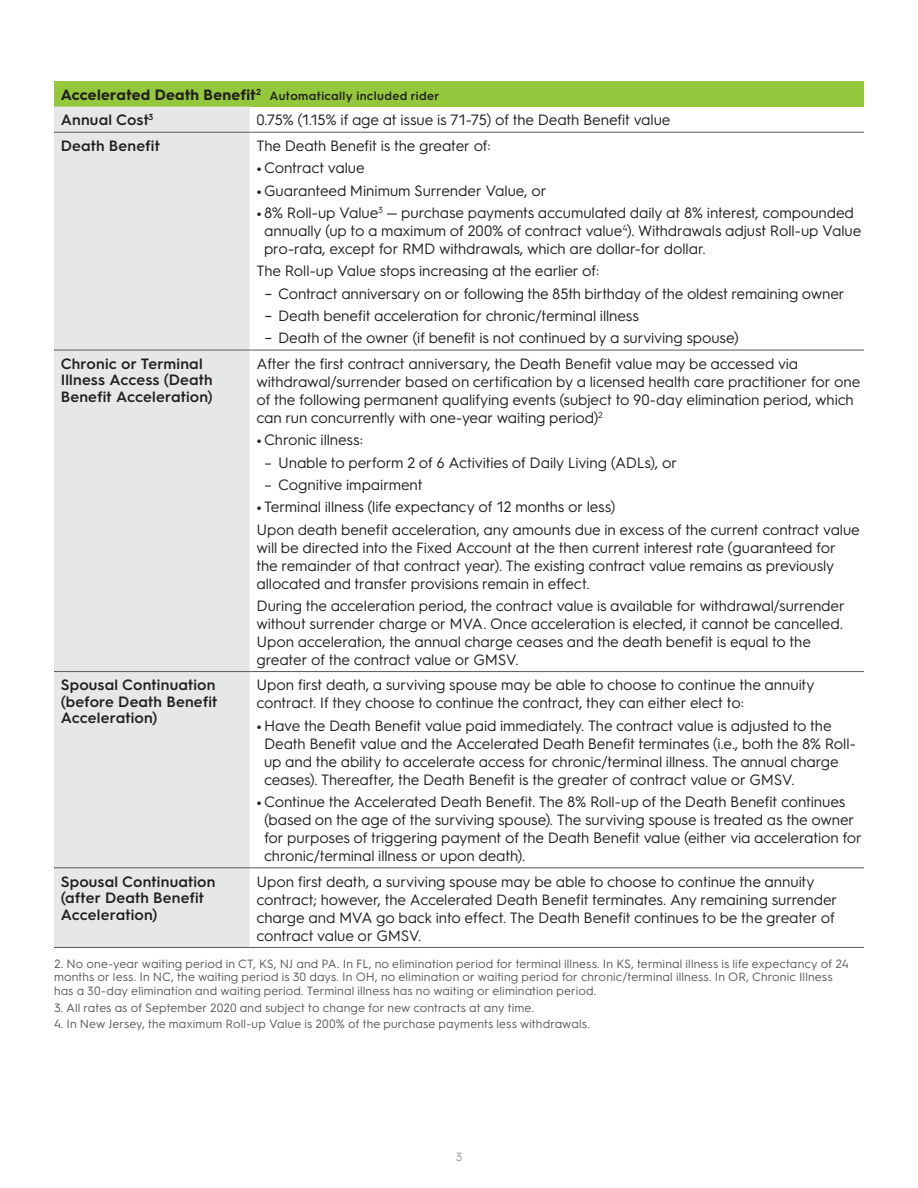
<style>
.page{position:relative;width:918px;height:1188px;background:#fff}
.page>*{position:absolute;margin:0;border:0;box-sizing:border-box;transform-origin:0 0}
.t1{font:15px/18px "Hurme Geometric Sans 3";letter-spacing:-.01em;color:#231f20}
.t2{font:600 15px/16.5px "Hurme Geometric Sans 3";letter-spacing:.01em;color:#231f20}
.t3{font:12px/13.5px "Hurme Geometric Sans 3";letter-spacing:.01em;color:#57585a}
.t4{font:600 12px "Hurme Geometric Sans 3";letter-spacing:.03em;color:#231f20}
.t5{font:12px "Hurme Geometric Sans 3";color:#939598}
.s1{font-weight:700;font-size:15px}
.s2{font-weight:700}
.s3{font-family:"Gotham"}
</style>
<div class="page">
<div style="left:54px;top:81px;width:810px;height:26px;background:#94c83c"></div>
<div style="left:54px;top:107px;width:196px;height:840px;background:#e6e7e9"></div>
<hr style="left:54px;top:132px;width:196px;height:1px;background:#57585a">
<hr style="left:54px;top:868px;width:196px;height:1px;background:#57585a">
<hr style="left:54px;top:947px;width:196px;height:1px;background:#57585a">
<hr style="left:250px;top:132px;width:614px;height:1px;background:#57585a">
<hr style="left:250px;top:868px;width:614px;height:1px;background:#57585a">
<hr style="left:250px;top:947px;width:614px;height:1px;background:#57585a">
<hr style="left:54px;top:350px;width:196px;height:1px;background:#57585a">
<hr style="left:250px;top:350px;width:614px;height:1px;background:#57585a">
<hr style="left:54px;top:671px;width:196px;height:1px;background:#57585a">
<hr style="left:250px;top:671px;width:614px;height:1px;background:#57585a">
<p class="t4" style="left:61px;top:87px;width:380px"><span class="s1">Accelerated Death Benefit</span><sup>2</sup> Automatically included rider</p>
<p class="t2" style="left:61px;top:111px;width:94px">Annual Cost<sup>3</sup></p>
<p class="t1" style="left:256px;top:110px;width:416px">0.75% (1.15% if age at issue is 71-75) of the Death Benefit value</p>
<p class="t2" style="left:61px;top:137px;width:101px">Death Benefit</p>
<p class="t1" style="left:256px;top:136px;width:236px">The Death Benefit is the greater of:</p>
<p class="t1" style="left:256px;top:158px;width:110px"><span class="s2">•</span>Contract value</p>
<p class="t1" style="left:256px;top:180px;width:292px"><span class="s2">•</span>Guaranteed Minimum Surrender Value, or</p>
<p class="t1" style="left:264px;top:203px;width:599px;text-indent:-8px"><span class="s2">•</span> 8% Roll-up Value<sup>3</sup> — purchase payments accumulated daily at 8% interest, compounded annually (up to a maximum of 200% of contract value<sup>4</sup>). Withdrawals adjust Roll-up Value pro-rata, except for RMD withdrawals, which are dollar-for dollar.</p>
<p class="t1" style="left:256px;top:261px;width:344px">The Roll-up Value stops increasing at the earlier of:</p>
<p class="t1" style="left:265px;top:283px;width:581px"><span class="s3">–</span> Contract anniversary on or following the 85th birthday of the oldest remaining owner</p>
<p class="t1" style="left:265px;top:306px;width:376px"><span class="s3">–</span> Death benefit acceleration for chronic/terminal illness</p>
<p class="t1" style="left:265px;top:328px;width:476px"><span class="s3">–</span> Death of the owner (if benefit is not continued by a surviving spouse)</p>
<p class="t2" style="left:61px;top:354px;width:154px">Chronic or Terminal<br>Illness Access (Death<br>Benefit Acceleration)</p>
<p class="t1" style="left:256px;top:354px;width:605px">After the first contract anniversary, the Death Benefit value may be accessed via withdrawal/surrender based on certification by a licensed health care practitioner for one of the following permanent qualifying events (subject to 90-day elimination period, which can run concurrently with one-year waiting period)<sup>2</sup></p>
<p class="t1" style="left:256px;top:430px;width:108px"><span class="s2">•</span>Chronic illness:</p>
<p class="t1" style="left:265px;top:452px;width:414px">– Unable to perform 2 of 6 Activities of Daily Living (ADLs), or</p>
<p class="t1" style="left:265px;top:475px;width:160px">– Cognitive impairment</p>
<p class="t1" style="left:256px;top:495px;width:605px;line-height:22.4px"><span class="s2">•</span> Terminal illness (life expectancy of 12 months or less)<br>Upon death benefit acceleration, any amounts due in excess of the current contract value</p>
<p class="t1" style="left:256px;top:537px;width:581px;text-align:justify">will be directed into the Fixed Account at the then current interest rate (guaranteed for the remainder of that contract year). The existing contract value remains as previously allocated and transfer provisions remain in effect.</p>
<p class="t1" style="left:256px;top:596px;width:590px">During the acceleration period, the contract value is available for withdrawal/surrender without surrender charge or MVA. Once acceleration is elected, it cannot be cancelled.<br>Upon acceleration, the annual charge ceases and the death benefit is equal to the greater of the contract value or GMSV.</p>
<p class="t2" style="left:61px;top:676px;width:158px">Spousal Continuation (before Death Benefit<br>Acceleration)</p>
<p class="t1" style="left:256px;top:675px;width:560px">Upon first death, a surviving spouse may be able to choose to continue the annuity contract. If they choose to continue the contract, they can either elect to:</p>
<p class="t1" style="left:264px;top:716px;width:593px;text-indent:-8px"><span class="s2">•</span>Have the Death Benefit value paid immediately. The contract value is adjusted to the Death Benefit value and the Accelerated Death Benefit terminates (i.e., both the 8% Roll&shy;up and the ability to accelerate access for chronic/terminal illness. The annual charge ceases). Thereafter, the Death Benefit is the greater of contract value or GMSV.</p>
<p class="t1" style="left:264px;top:792px;width:600px;text-indent:-8px"><span class="s2">•</span>Continue the Accelerated Death Benefit. The 8% Roll-up of the Death Benefit continues (based on the age of the surviving spouse). The surviving spouse is treated as the owner for purposes of triggering payment of the Death Benefit value (either via acceleration for chronic/terminal illness or upon death).</p>
<p class="t2" style="left:61px;top:872px;width:156px">Spousal Continuation (after Death Benefit<br>Acceleration)</p>
<p class="t1" style="left:256px;top:871px;width:582px">Upon first death, a surviving spouse may be able to choose to continue the annuity contract; however, the Accelerated Death Benefit terminates. Any remaining surrender charge and MVA go back into effect. The Death Benefit continues to be the greater of contract value or GMSV.</p>
<p class="t3" style="left:54px;top:956px;width:796px">2. No one-year waiting period in CT, KS, NJ and PA. In FL, no elimination period for terminal illness. In KS, terminal illness is life expectancy of 24 months or less. In NC, the waiting period is 30 days. In OH, no elimination or waiting period for chronic/terminal illness. In OR, Chronic Illness has a 30-day elimination and waiting period. Terminal illness has no waiting or elimination period.</p>
<p class="t3" style="left:54px;top:1000px;width:482px">3. All rates as of September 2020 and subject to change for new contracts at any time.</p>
<p class="t3" style="left:54px;top:1017px;width:537px">4. In New Jersey, the maximum Roll-up Value is 200% of the purchase payments less withdrawals.</p>
<p class="t5" style="left:456px;top:1148px;width:8px">3</p>
</div>
